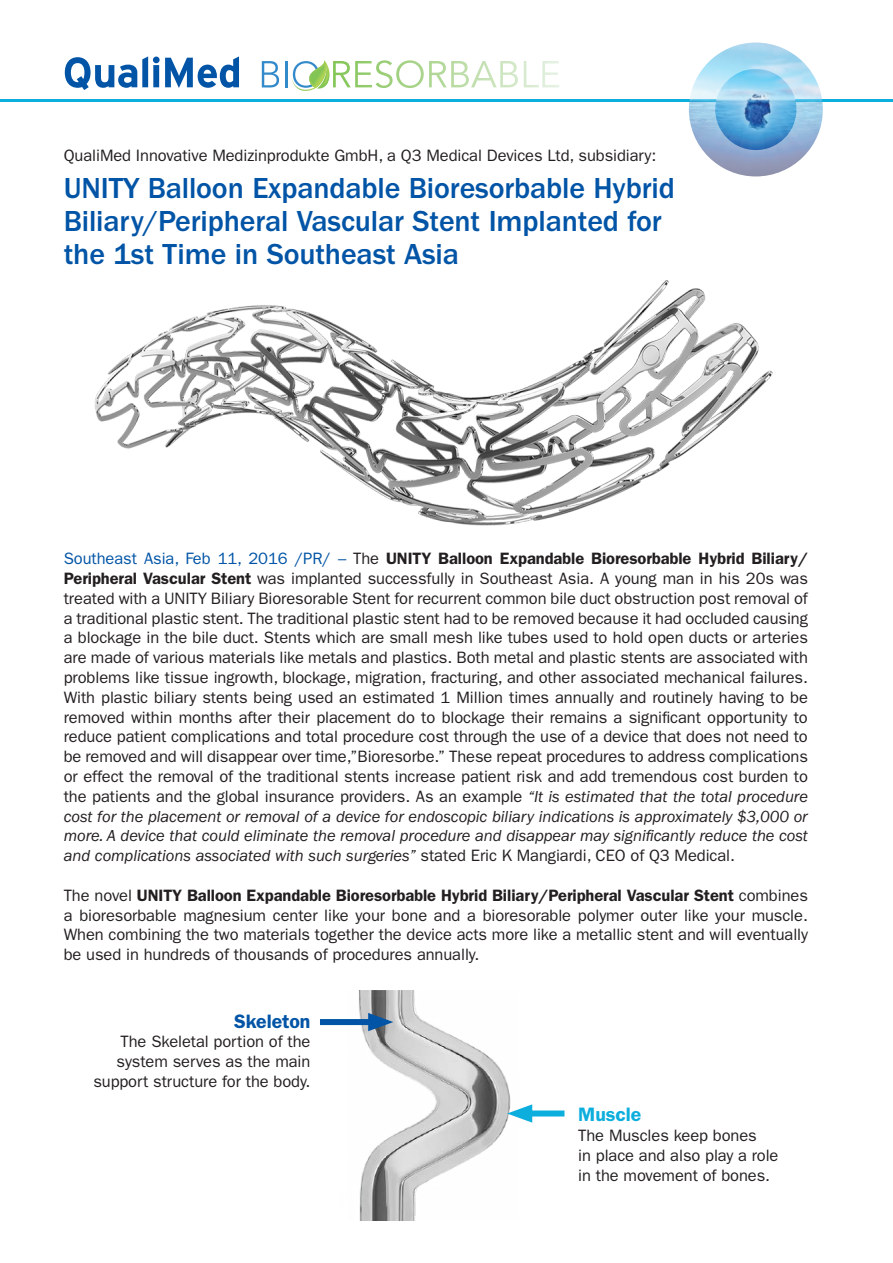
<style>
.page{position:relative;width:893px;height:1263px;background:#fff}
.page>*{position:absolute;margin:0;border:0;box-sizing:border-box;transform-origin:0 0}
.Body___Table_Bullets{font:500 30px/33px "ITC Franklin Gothic Std";letter-spacing:-.005em;color:#0154a6}
.t1{font:600 19.5px "ITC Franklin Gothic Std";letter-spacing:-.005em;color:#0154a6}
.t2{font:600 19.5px "ITC Franklin Gothic Std";letter-spacing:-.005em;color:#0caedd}
.Body___Table_Bullets-2{font:16.5px/19.8px "ITC Franklin Gothic Std";letter-spacing:-.005em;color:#231f20;text-align:justify}
.s1{color:#0154a6}
.s2{font-weight:600}
.s3{font-style:italic}
</style>
<div class="page">
<hr style="left:0;top:100px;width:893px;height:2px;background:#0caedd">
<img style="left:689px;top:43px;width:134px;height:133px;border-radius:67px">
<svg style="left:262px;top:61px;width:17px;height:26px"></svg>
<hr style="left:285px;top:61px;width:3px;height:26px;background:#338aca">
<svg style="left:292px;top:60px;width:38px;height:31px"></svg>
<svg style="left:376px;top:60px;width:183px;height:28px"></svg>
<svg style="left:64px;top:56px;width:175px;height:34px"></svg>
<img style="left:94px;top:280px;width:679px;height:246px">
<img style="left:340px;top:991px;width:171px;height:229px">
<div style="left:320px;top:1019px;width:59px;height:6px;background:#0154a6"></div>
<svg style="left:368px;top:1013px;width:25px;height:18px"></svg>
<div style="left:522px;top:1110px;width:42px;height:6px;background:#0caedd"></div>
<svg style="left:507px;top:1104px;width:25px;height:19px"></svg>
<p class="Body___Table_Bullets-2" style="left:64px;top:146px;width:594px">QualiMed Innovative Medizinprodukte GmbH, a Q3 Medical Devices Ltd, subsidiary:</p>
<p class="Body___Table_Bullets" style="left:64px;top:172px;width:613px">UNITY Balloon Expandable Bioresorbable Hybrid<br>Biliary/Peripheral Vascular Stent Implanted for the 1st Time in Southeast Asia</p>
<p class="Body___Table_Bullets-2" style="left:64px;top:549px;width:746px"><span class="s1">Southeast Asia, Feb 11, 2016 /PR/ –</span> The <span class="s2">UNITY Balloon Expandable Bioresorbable Hybrid Biliary/ Peripheral Vascular Stent</span> was implanted successfully in Southeast Asia. A young man in his 20s was treated with a UNITY Biliary Bioresorable Stent for recurrent common bile duct obstruction post removal of a traditional plastic stent. The traditional plastic stent had to be removed because it had occluded causing a blockage in the bile duct. Stents which are small mesh like tubes used to hold open ducts or arteries are made of various materials like metals and plastics. Both metal and plastic stents are associated with problems like tissue ingrowth, blockage, migration, fracturing, and other associated mechanical failures.<br>With plastic biliary stents being used an estimated 1 Million times annually and routinely having to be removed within months after their placement do to blockage their remains a significant opportunity to reduce patient complications and total procedure cost through the use of a device that does not need to be removed and will disappear over time,”Bioresorbe.” These repeat procedures to address complications or effect the removal of the traditional stents increase patient risk and add tremendous cost burden to the patients and the global insurance providers. As an example <span class="s3">“It is estimated that the total procedure cost for the placement or removal of a device for endoscopic biliary indications is approximately $3,000 or more. A device that could eliminate the removal procedure and disappear may significantly reduce the cost and complications associated with such surgeries”</span> stated Eric K Mangiardi, CEO of Q3 Medical.</p>
<p class="Body___Table_Bullets-2" style="left:64px;top:885px;width:746px">The novel <span class="s2">UNITY Balloon Expandable Bioresorbable Hybrid Biliary/Peripheral Vascular Stent</span> combines a bioresorbable magnesium center like your bone and a bioresorable polymer outer like your muscle.<br>When combining the two materials together the device acts more like a metallic stent and will eventually be used in hundreds of thousands of procedures annually.</p>
<p class="t1" style="left:234px;top:1009px;width:78px">Skeleton</p>
<p class="Body___Table_Bullets-2" style="left:93px;top:1032px;width:219px;text-align:right">The Skeletal portion of the system serves as the main support structure for the body.</p>
<p class="t2" style="left:578px;top:1103px;width:65px">Muscle</p>
<p class="Body___Table_Bullets-2" style="left:578px;top:1125px;width:202px;text-align:left">The Muscles keep bones<br>in place and also play a role in the movement of bones.</p>
</div>
